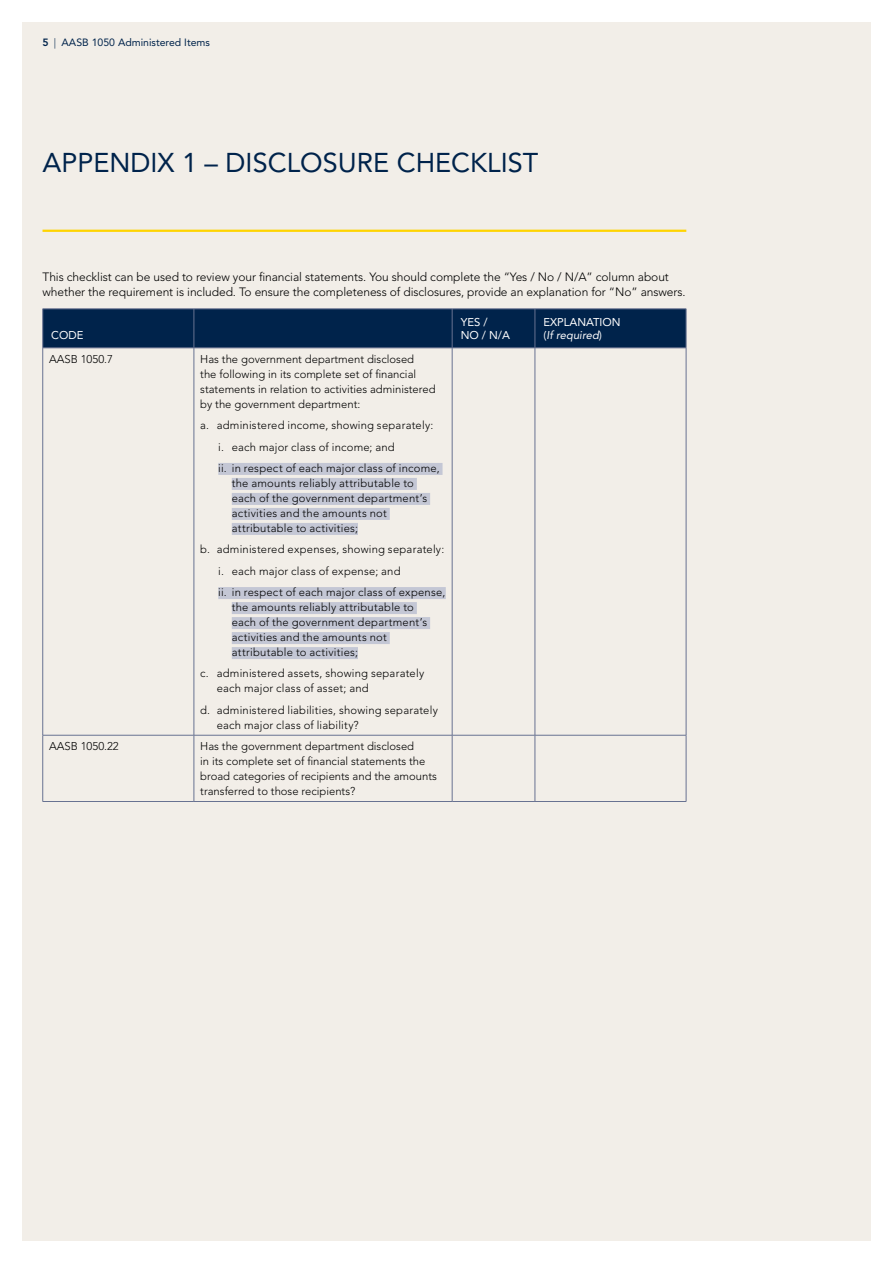
<style>
.page{position:relative;width:893px;height:1263px;background:#fff}
.page>*{position:absolute;margin:0;border:0;box-sizing:border-box;transform-origin:0 0}
.t1{font:27px "Avenir LT Std";color:#00234b}
.t2{font:300 12px/15px "Avenir LT Std";letter-spacing:-.005em;color:#000}
.t3{font:300 11.25px/15px "Avenir LT Std";letter-spacing:.015em;color:#000}
.t4{font:11.25px/13.5px "Avenir LT Std";color:#fff}
.t5{font:10.5px "Avenir LT Std";color:#00234b}
.s1{font-weight:800}
.s2{font-weight:300}
.s3{font-style:italic}
</style>
<div class="page">
<div style="left:22px;top:22px;width:848px;height:1218px;background:#f2eee8"></div>
<hr style="left:43px;top:230px;width:643px;height:2px;background:#ffd400">
<div style="left:43px;top:310px;width:643px;height:38px;background:#00234b"></div>
<hr style="left:452px;top:309px;width:1px;height:39px;background:#687291">
<hr style="left:535px;top:309px;width:1px;height:39px;background:#687291">
<hr style="left:535px;top:348px;width:1px;height:387px;background:#687291">
<hr style="left:535px;top:735px;width:1px;height:66px;background:#687291">
<hr style="left:194px;top:801px;width:258px;height:1px;background:#687291">
<hr style="left:452px;top:801px;width:83px;height:1px;background:#687291">
<hr style="left:43px;top:801px;width:151px;height:1px;background:#687291">
<hr style="left:42px;top:348px;width:1px;height:387px;background:#687291">
<hr style="left:686px;top:348px;width:1px;height:387px;background:#687291">
<hr style="left:43px;top:735px;width:151px;height:1px;background:#687291">
<hr style="left:42px;top:735px;width:1px;height:66px;background:#687291">
<hr style="left:194px;top:735px;width:258px;height:1px;background:#687291">
<hr style="left:452px;top:735px;width:83px;height:1px;background:#687291">
<hr style="left:535px;top:735px;width:151px;height:1px;background:#687291">
<hr style="left:686px;top:735px;width:1px;height:66px;background:#687291">
<hr style="left:535px;top:801px;width:151px;height:1px;background:#687291">
<hr style="left:43px;top:309px;width:151px;height:1px;background:#687291">
<hr style="left:42px;top:309px;width:1px;height:39px;background:#687291">
<hr style="left:194px;top:309px;width:258px;height:1px;background:#687291">
<hr style="left:194px;top:309px;width:1px;height:39px;background:#687291">
<hr style="left:452px;top:309px;width:83px;height:1px;background:#687291">
<hr style="left:535px;top:309px;width:151px;height:1px;background:#687291">
<hr style="left:686px;top:309px;width:1px;height:39px;background:#687291">
<hr style="left:43px;top:348px;width:151px;height:1px;background:#687291">
<hr style="left:194px;top:348px;width:258px;height:1px;background:#687291">
<hr style="left:452px;top:348px;width:83px;height:1px;background:#687291">
<hr style="left:535px;top:348px;width:151px;height:1px;background:#687291">
<hr style="left:452px;top:348px;width:1px;height:387px;background:#687291">
<hr style="left:452px;top:735px;width:1px;height:66px;background:#687291">
<hr style="left:194px;top:348px;width:1px;height:387px;background:#687291">
<hr style="left:194px;top:735px;width:1px;height:66px;background:#687291">
<div style="left:218px;top:463px;width:225px;height:12px;background:#c4c7d5"></div>
<div style="left:232px;top:478px;width:185px;height:12px;background:#c4c7d5"></div>
<div style="left:232px;top:493px;width:198px;height:12px;background:#c4c7d5"></div>
<div style="left:232px;top:508px;width:158px;height:12px;background:#c4c7d5"></div>
<div style="left:232px;top:523px;width:126px;height:12px;background:#c4c7d5"></div>
<div style="left:218px;top:587px;width:228px;height:12px;background:#c4c7d5"></div>
<div style="left:232px;top:602px;width:185px;height:12px;background:#c4c7d5"></div>
<div style="left:232px;top:617px;width:198px;height:12px;background:#c4c7d5"></div>
<div style="left:232px;top:632px;width:158px;height:12px;background:#c4c7d5"></div>
<div style="left:232px;top:647px;width:126px;height:12px;background:#c4c7d5"></div>
<p class="t5" style="left:43px;top:37px;width:169px"><span class="s1">5</span> <span class="s2">|</span> AASB 1050 Administered Items</p>
<h1 class="t1" style="left:43px;top:147px;width:497px">APPENDIX 1 – DISCLOSURE CHECKLIST</h1>
<p class="t2" style="left:43px;top:270px;width:645px">This checklist can be used to review your financial statements. You should complete the “Yes / No / N/A” column about whether the requirement is included. To ensure the completeness of disclosures, provide an explanation for “No” answers.</p>
<p class="t4" style="left:51px;top:329px;width:34px">CODE</p>
<p class="t4" style="left:461px;top:315px;width:51px">YES /<br>NO / N/A</p>
<p class="t4" style="left:543px;top:315px;width:79px">EXPLANATION (<span class="s3">If required</span>)</p>
<p class="t3" style="left:49px;top:351px;width:65px">AASB 1050.7</p>
<p class="t3" style="left:200px;top:351px;width:237px">Has the government department disclosed<br>the following in its complete set of financial statements in relation to activities administered by the government department:</p>
<p class="t3" style="left:218px;top:415px;width:223px;line-height:21.3px;text-indent:-18px">a. administered income, showing separately: i. each major class of income; and<br>ii. in respect of each major class of income,</p>
<p class="t3" style="left:232px;top:476px;width:197px">the amounts reliably attributable to each of the government department’s activities and the amounts not attributable to activities;</p>
<p class="t3" style="left:218px;top:539px;width:229px;line-height:21.5px;text-indent:-18px">b. administered expenses, showing separately: i. each major class of expense; and<br>ii. in respect of each major class of expense,</p>
<p class="t3" style="left:232px;top:600px;width:197px">the amounts reliably attributable to each of the government department’s activities and the amounts not attributable to activities;</p>
<p class="t3" style="left:217px;top:666px;width:209px;text-indent:-17px">c. administered assets, showing separately each major class of asset; and</p>
<p class="t3" style="left:217px;top:702px;width:223px;text-indent:-17px">d. administered liabilities, showing separately each major class of liability?</p>
<p class="t3" style="left:49px;top:739px;width:71px">AASB 1050.22</p>
<p class="t3" style="left:200px;top:739px;width:238px">Has the government department disclosed<br>in its complete set of financial statements the broad categories of recipients and the amounts transferred to those recipients?</p>
</div>
